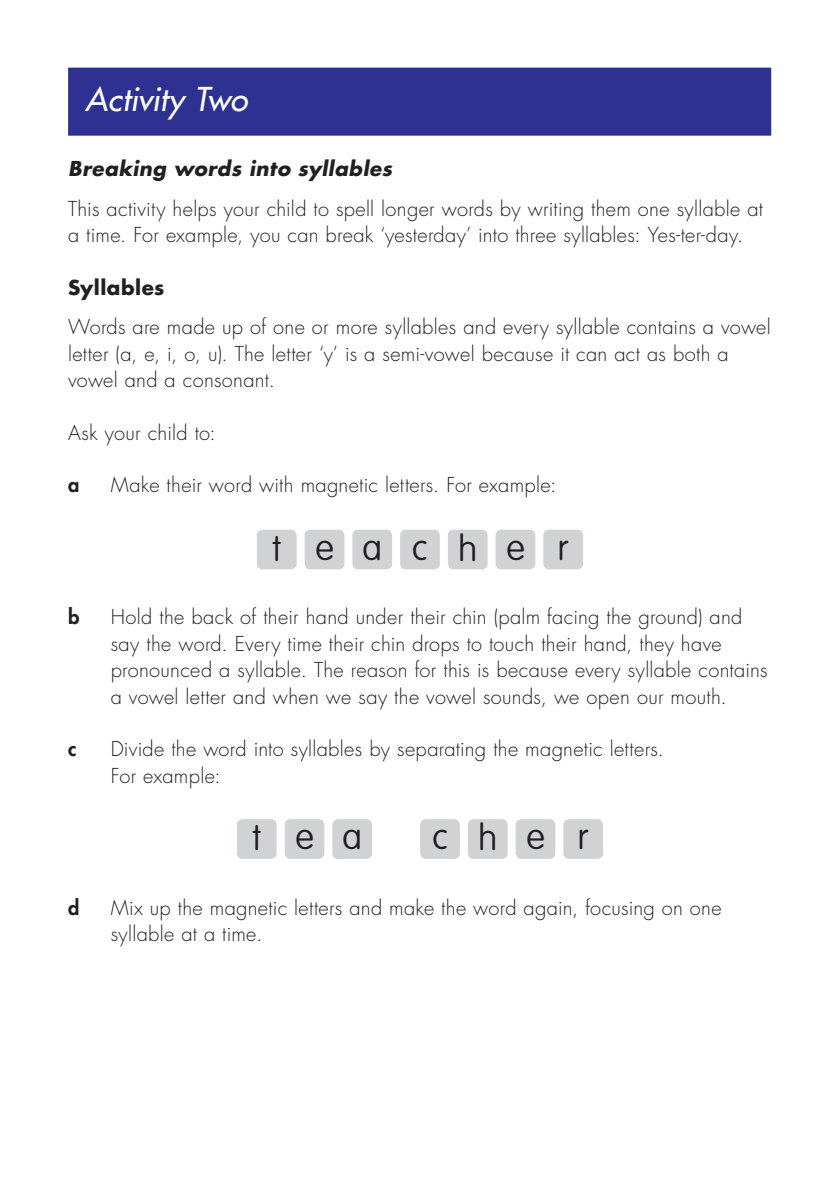
<style>
.page{position:relative;width:840px;height:1191px;background:#fff}
.page>*{position:absolute;margin:0;border:0;box-sizing:border-box;transform-origin:0 0}
.Block{font:100 36px "VAG Rounded Std";color:#231f20}
.t1{font:italic 500 32px "Futura Std";color:#fff}
.Main_Text_Dot_Number{font:300 20px/26.4px "Futura Std";letter-spacing:.015em;color:#231f20}
.Main_Text{font:300 20px/26.4px "Futura Std";letter-spacing:.015em;color:#231f20}
.Introduction_Para{font:italic 700 20px "Futura Std";letter-spacing:.025em;color:#231f20}
.Sub_Title{font:700 20px "Futura Std";letter-spacing:.025em;color:#231f20}
.Main_Text_Dot_Number-2{font:800 20px "Futura Std";color:#231f20}
</style>
<div class="page">
<div style="left:68px;top:68px;width:702px;height:68px;background:#2e3092"></div>
<div style="left:400px;top:529px;width:39px;height:40px;background:#d1d2d4;border-radius:6px"></div>
<div style="left:447px;top:529px;width:40px;height:40px;background:#d1d2d4;border-radius:6px"></div>
<div style="left:495px;top:529px;width:40px;height:40px;background:#d1d2d4;border-radius:6px"></div>
<div style="left:543px;top:529px;width:39px;height:40px;background:#d1d2d4;border-radius:6px"></div>
<div style="left:257px;top:529px;width:39px;height:40px;background:#d1d2d4;border-radius:6px"></div>
<div style="left:352px;top:529px;width:40px;height:40px;background:#d1d2d4;border-radius:6px"></div>
<div style="left:304px;top:529px;width:40px;height:40px;background:#d1d2d4;border-radius:6px"></div>
<div style="left:420px;top:819px;width:39px;height:40px;background:#d1d2d4;border-radius:6px"></div>
<div style="left:467px;top:819px;width:40px;height:40px;background:#d1d2d4;border-radius:6px"></div>
<div style="left:515px;top:819px;width:40px;height:40px;background:#d1d2d4;border-radius:6px"></div>
<div style="left:563px;top:819px;width:39px;height:40px;background:#d1d2d4;border-radius:6px"></div>
<div style="left:237px;top:819px;width:39px;height:40px;background:#d1d2d4;border-radius:6px"></div>
<div style="left:332px;top:819px;width:40px;height:40px;background:#d1d2d4;border-radius:6px"></div>
<div style="left:284px;top:819px;width:40px;height:40px;background:#d1d2d4;border-radius:6px"></div>
<p class="t1" style="left:85px;top:79px;width:164px">Activity Two</p>
<p class="Introduction_Para" style="left:68px;top:155px;width:325px">Breaking words into syllables</p>
<p class="Main_Text" style="left:68px;top:196px;width:696px">This activity helps your child to spell longer words by writing them one syllable at a time. For example, you can break ‘yesterday’ into three syllables: Yes-ter-day.</p>
<p class="Sub_Title" style="left:68px;top:274px;width:98px">Syllables</p>
<p class="Main_Text" style="left:68px;top:314px;width:703px">Words are made up of one or more syllables and every syllable contains a vowel letter (a, e, i, o, u). The letter ‘y’ is a semi-vowel because it can act as both a vowel and a consonant.</p>
<p class="Main_Text" style="left:68px;top:420px;width:149px">Ask your child to:</p>
<p class="Main_Text_Dot_Number-2" style="left:68px;top:472px;width:13px">a</p>
<p class="Main_Text_Dot_Number" style="left:111px;top:472px;width:447px">Make their word with magnetic letters. For example:</p>
<p class="Block" style="left:272px;top:527px;width:10px">t</p>
<p class="Block" style="left:315px;top:526px;width:20px">e</p>
<p class="Block" style="left:362px;top:526px;width:22px">a</p>
<p class="Block" style="left:412px;top:526px;width:17px">c</p>
<p class="Block" style="left:458px;top:527px;width:21px">h</p>
<p class="Block" style="left:506px;top:526px;width:20px">e</p>
<p class="Block" style="left:557px;top:526px;width:13px">r</p>
<p class="Main_Text_Dot_Number-2" style="left:68px;top:604px;width:13px">b</p>
<p class="Main_Text_Dot_Number" style="left:111px;top:604px;width:658px">Hold the back of their hand under their chin (palm facing the ground) and say the word. Every time their chin drops to touch their hand, they have pronounced a syllable. The reason for this is because every syllable contains a vowel letter and when we say the vowel sounds, we open our mouth.</p>
<p class="Main_Text_Dot_Number-2" style="left:68px;top:736px;width:10px">c</p>
<p class="Main_Text_Dot_Number" style="left:111px;top:736px;width:554px">Divide the word into syllables by separating the magnetic letters.<br>For example:</p>
<p class="Block" style="left:252px;top:817px;width:10px">t</p>
<p class="Block" style="left:295px;top:816px;width:20px">e</p>
<p class="Block" style="left:342px;top:816px;width:22px">a</p>
<p class="Block" style="left:432px;top:816px;width:17px">c</p>
<p class="Block" style="left:478px;top:817px;width:21px">h</p>
<p class="Block" style="left:526px;top:816px;width:20px">e</p>
<p class="Block" style="left:577px;top:816px;width:13px">r</p>
<p class="Main_Text_Dot_Number-2" style="left:68px;top:895px;width:13px">d</p>
<p class="Main_Text_Dot_Number" style="left:111px;top:895px;width:612px">Mix up the magnetic letters and make the word again, focusing on one syllable at a time.</p>
</div>
